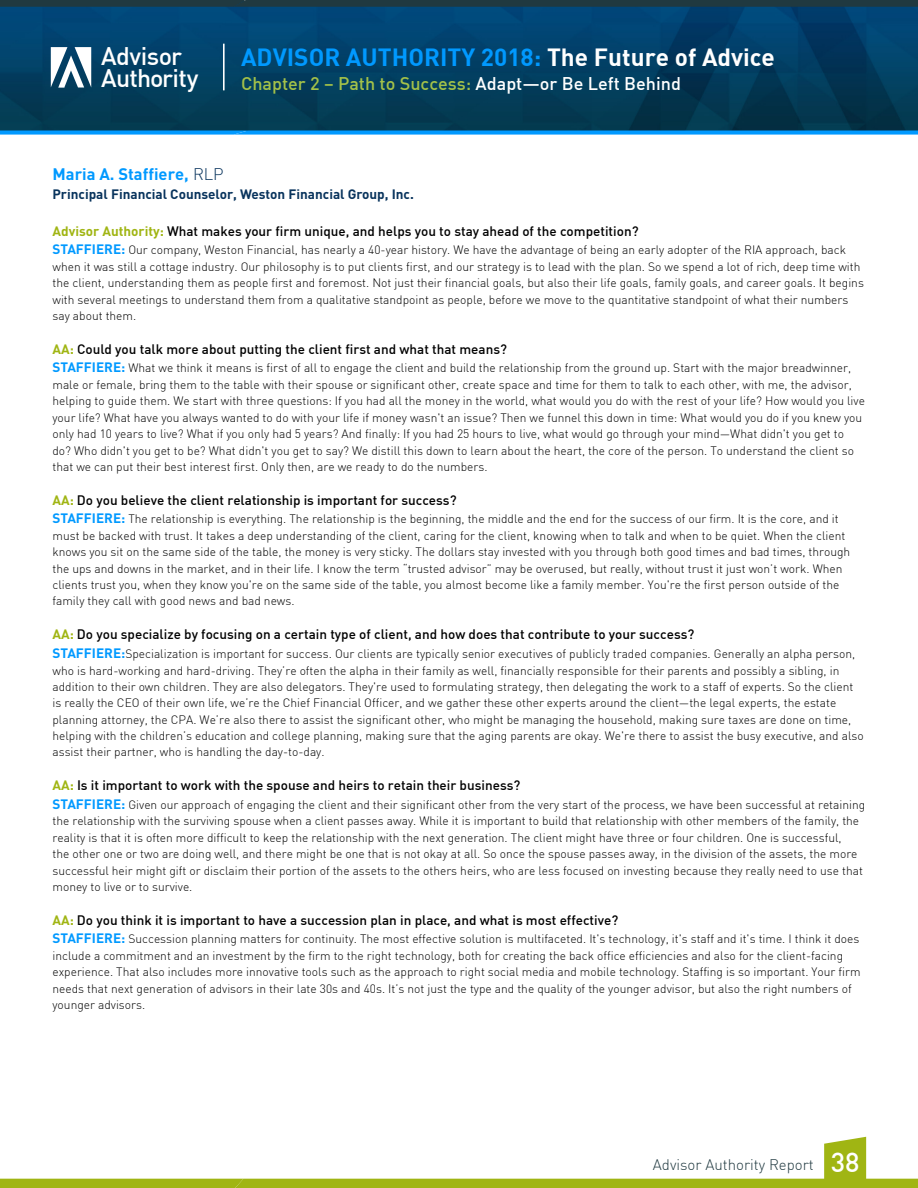
<style>
.page{position:relative;width:918px;height:1188px;background:#fff}
.page>*{position:absolute;margin:0;border:0;box-sizing:border-box;transform-origin:0 0}
.t1{font:500 27px "DIN";color:#fff}
.t2{font:500 24.9px/22.5px "DIN";letter-spacing:-.02em;color:#fff}
.t3{font:24.3px "DIN Bold";color:#09f}
.t4{font:500 18px "DIN";color:#a3c149}
.t5{font:700 16.5px "DIN";color:#09f}
.t6{font:300 15px "DIN";color:#203940}
.t7{font:500 13.5px "DIN";color:#000}
.t8{font:700 13.5px "DIN";color:#09345d}
.t9{font:300 12px/16.4px "DIN";color:#000}
.s1{color:#fff}
.s2{font-weight:300;color:#09345d}
.s3{font-weight:700;color:#a0b513}
.s4{font-weight:700;font-size:13.5px;color:#09f}
</style>
<div class="page">
<img style="left:0;top:7px;width:918px;height:124px">
<svg style="left:0;top:131px;width:918px;height:4px"></svg>
<svg style="left:0;top:0;width:918px;height:7px"></svg>
<svg style="left:0;top:1137px;width:918px;height:51px"></svg>
<svg style="left:51px;top:47px;width:40px;height:41px"></svg>
<hr style="left:223px;top:44px;width:2px;height:46px;background:#fff">
<h2 class="t2" style="left:101px;top:44px;width:99px">Advisor<br>Authority</h2>
<h3 class="t3" style="left:241px;top:41px;width:535px">ADVISOR AUTHORITY 2018: <span class="s1">The Future of Advice</span></h3>
<h3 class="t4" style="left:241px;top:72px;width:442px">Chapter 2 – Path to Success: <span class="s1">Adapt—or Be Left Behind</span></h3>
<h3 class="t5" style="left:52px;top:163px;width:173px">Maria A. Staffiere, <span class="s2">RLP</span></h3>
<p class="t8" style="left:52px;top:185px;width:363px">Principal Financial Counselor, Weston Financial Group, Inc.</p>
<p class="t7" style="left:52px;top:222px;width:588px"><span class="s3">Advisor Authority:</span> What makes your firm unique, and helps you to stay ahead of the competition?</p>
<p class="t9" style="left:52px;top:242px;width:813px"><span class="s4">STAFFIERE:</span> Our company, Weston Financial, has nearly a 40-year history. We have the advantage of being an early adopter of the RIA approach, back when it was still a cottage industry. Our philosophy is to put clients first, and our strategy is to lead with the plan. So we spend a lot of rich, deep time with the client, understanding them as people first and foremost. Not just their financial goals, but also their life goals, family goals, and career goals. It begins with several meetings to understand them from a qualitative standpoint as people, before we move to the quantitative standpoint of what their numbers say about them.</p>
<p class="t7" style="left:53px;top:340px;width:456px"><span class="s3">AA:</span> Could you talk more about putting the client first and what that means?</p>
<p class="t9" style="left:52px;top:360px;width:814px"><span class="s4">STAFFIERE:</span> What we think it means is first of all to engage the client and build the relationship from the ground up. Start with the major breadwinner, male or female, bring them to the table with their spouse or significant other, create space and time for them to talk to each other, with me, the advisor, helping to guide them. We start with three questions: If you had all the money in the world, what would you do with the rest of your life? How would you live your life? What have you always wanted to do with your life if money wasn't an issue? Then we funnel this down in time: What would you do if you knew you only had 10 years to live? What if you only had 5 years? And finally: If you had 25 hours to live, what would go through your mind—What didn't you get to do? Who didn't you get to be? What didn't you get to say? We distill this down to learn about the heart, the core of the person. To understand the client so that we can put their best interest first. Only then, are we ready to do the numbers.</p>
<p class="t7" style="left:52px;top:491px;width:406px"><span class="s3">AA:</span> Do you believe the client relationship is important for success?</p>
<p class="t9" style="left:52px;top:511px;width:799px"><span class="s4">STAFFIERE:</span> The relationship is everything. The relationship is the beginning, the middle and the end for the success of our firm. It is the core, and it must be backed with trust. It takes a deep understanding of the client, caring for the client, knowing when to talk and when to be quiet. When the client knows you sit on the same side of the table, the money is very sticky. The dollars stay invested with you through both good times and bad times, through the ups and downs in the market, and in their life. I know the term “trusted advisor” may be overused, but really, without trust it just won’t work. When clients trust you, when they know you're on the same side of the table, you almost become like a family member. You're the first person outside of the family they call with good news and bad news.</p>
<p class="t7" style="left:52px;top:626px;width:643px"><span class="s3">AA:</span> Do you specialize by focusing on a certain type of client, and how does that contribute to your success?</p>
<p class="t9" style="left:52px;top:645px;width:813px"><span class="s4">STAFFIERE:</span>Specialization is important for success. Our clients are typically senior executives of publicly traded companies. Generally an alpha person, who is hard-working and hard-driving. They’re often the alpha in their family as well, financially responsible for their parents and possibly a sibling, in addition to their own children. They are also delegators. They're used to formulating strategy, then delegating the work to a staff of experts. So the client is really the CEO of their own life, we’re the Chief Financial Officer, and we gather these other experts around the client—the legal experts, the estate planning attorney, the CPA. We’re also there to assist the significant other, who might be managing the household, making sure taxes are done on time, helping with the children’s education and college planning, making sure that the aging parents are okay. We're there to assist the busy executive, and also assist their partner, who is handling the day-to-day.</p>
<p class="t7" style="left:52px;top:777px;width:469px"><span class="s3">AA:</span> Is it important to work with the spouse and heirs to retain their business?</p>
<p class="t9" style="left:52px;top:796px;width:814px"><span class="s4">STAFFIERE:</span> Given our approach of engaging the client and their significant other from the very start of the process, we have been successful at retaining the relationship with the surviving spouse when a client passes away. While it is important to build that relationship with other members of the family, the reality is that it is often more difficult to keep the relationship with the next generation. The client might have three or four children. One is successful,<br>the other one or two are doing well, and there might be one that is not okay at all. So once the spouse passes away, in the division of the assets, the more successful heir might gift or disclaim their portion of the assets to the others heirs, who are less focused on investing because they really need to use that money to live or to survive.</p>
<p class="t7" style="left:53px;top:911px;width:567px"><span class="s3">AA:</span> Do you think it is important to have a succession plan in place, and what is most effective?</p>
<p class="t9" style="left:52px;top:931px;width:810px"><span class="s4">STAFFIERE:</span> Succession planning matters for continuity. The most effective solution is multifaceted. It's technology, it's staff and it's time. I think it does include a commitment and an investment by the firm to the right technology, both for creating the back office efficiencies and also for the client-facing experience. That also includes more innovative tools such as the approach to right social media and mobile technology. Staffing is so important. Your firm needs that next generation of advisors in their late 30s and 40s. It’s not just the type and the quality of the younger advisor, but also the right numbers of younger advisors.</p>
<p class="t6" style="left:653px;top:1155px;width:162px">Advisor Authority Report</p>
<h1 class="t1" style="left:831px;top:1145px;width:30px">38</h1>
</div>
